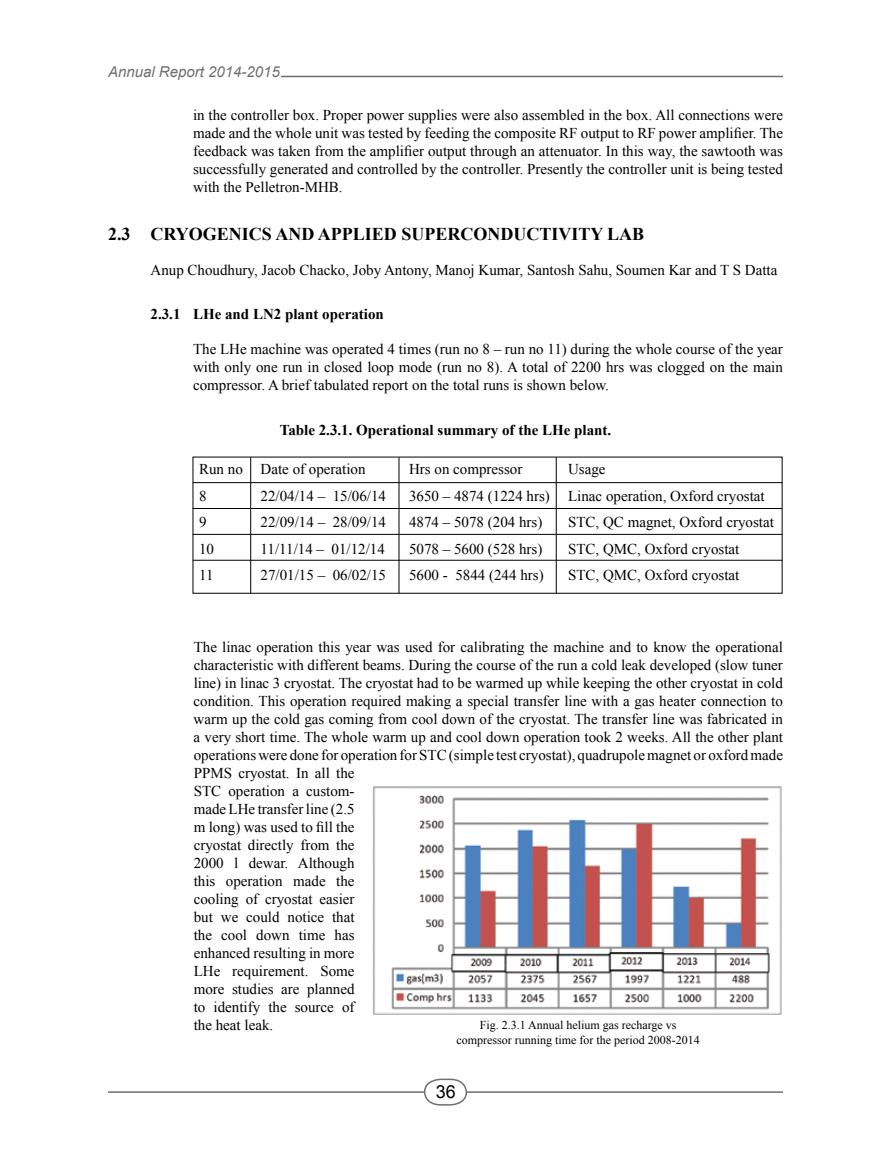
<style>
.page{position:relative;width:891px;height:1161px;background:#fff}
.page>*{position:absolute;margin:0;border:0;box-sizing:border-box;transform-origin:0 0}
.t1{font:700 18px "Times New Roman";color:#000}
.t2{font:18px "Arial";color:#000}
.t3{font:15px/18px "Times New Roman";color:#000;text-align:justify}
.t4{font:700 15px "Times New Roman";color:#000}
.t5{font:italic 15px "Arial";color:#6d6f71}
.t6{font:12px/14.4px "Times New Roman";color:#000;text-align:center}
</style>
<div class="page">
<hr style="left:281px;top:76px;width:502px;height:1px;background:#6d6f71">
<hr style="left:108px;top:1091px;width:675px;height:2px;background:#6d6f71">
<svg style="left:423px;top:1078px;width:45px;height:28px"></svg>
<hr style="left:250px;top:457px;width:1px;height:136px;background:#000">
<hr style="left:399px;top:457px;width:1px;height:136px;background:#000">
<hr style="left:556px;top:457px;width:1px;height:136px;background:#000">
<hr style="left:193px;top:482px;width:589px;height:1px;background:#000">
<hr style="left:193px;top:508px;width:589px;height:1px;background:#000">
<hr style="left:193px;top:534px;width:589px;height:1px;background:#000">
<hr style="left:193px;top:560px;width:589px;height:1px;background:#000">
<img style="left:373px;top:786px;width:409px;height:229px">
<p class="t5" style="left:108px;top:62px;width:173px">Annual Report 2014-2015</p>
<p class="t3" style="left:193px;top:105px;width:591px">in the controller box. Proper power supplies were also assembled in the box. All connections were made and the whole unit was tested by feeding the composite RF output to RF power amplifier. The feedback was taken from the amplifier output through an attenuator. In this way, the sawtooth was successfully generated and controlled by the controller. Presently the controller unit is being tested with the Pelletron-MHB.</p>
<p class="t1" style="left:108px;top:221px;width:538px">2.3 CRYOGENICS AND APPLIED SUPERCONDUCTIVITY LAB</p>
<p class="t3" style="left:151px;top:260px;width:628px">Anup Choudhury, Jacob Chacko, Joby Antony, Manoj Kumar, Santosh Sahu, Soumen Kar and T S Datta</p>
<p class="t4" style="left:151px;top:304px;width:235px">2.3.1 LHe and LN2 plant operation</p>
<p class="t3" style="left:193px;top:340px;width:591px">The LHe machine was operated 4 times (run no 8 – run no 11) during the whole course of the year with only one run in closed loop mode (run no 8). A total of 2200 hrs was clogged on the main compressor. A brief tabulated report on the total runs is shown below.</p>
<p class="t4" style="left:280px;top:419px;width:333px">Table 2.3.1. Operational summary of the LHe plant.</p>
<p class="t3" style="left:199px;top:460px;width:168px">Run no Date of operation</p>
<p class="t3" style="left:409px;top:460px;width:115px">Hrs on compressor</p>
<p class="t3" style="left:568px;top:460px;width:39px">Usage</p>
<p class="t3" style="left:199px;top:486px;width:9px">8</p>
<p class="t3" style="left:261px;top:486px;width:127px">22/04/14 – 15/06/14</p>
<p class="t3" style="left:409px;top:486px;width:357px">3650 – 4874 (1224 hrs) Linac operation, Oxford cryostat</p>
<p class="t3" style="left:199px;top:513px;width:9px">9</p>
<p class="t3" style="left:261px;top:513px;width:127px">22/09/14 – 28/09/14</p>
<p class="t3" style="left:409px;top:513px;width:135px">4874 – 5078 (204 hrs)</p>
<p class="t3" style="left:568px;top:513px;width:207px">STC, QC magnet, Oxford cryostat</p>
<p class="t3" style="left:199px;top:539px;width:16px">10</p>
<p class="t3" style="left:261px;top:539px;width:126px">11/11/14 – 01/12/14</p>
<p class="t3" style="left:409px;top:539px;width:135px">5078 – 5600 (528 hrs)</p>
<p class="t3" style="left:568px;top:539px;width:173px">STC, QMC, Oxford cryostat</p>
<p class="t3" style="left:199px;top:566px;width:16px">11</p>
<p class="t3" style="left:261px;top:566px;width:127px">27/01/15 – 06/02/15</p>
<p class="t3" style="left:409px;top:566px;width:136px">5600 - 5844 (244 hrs)</p>
<p class="t3" style="left:568px;top:566px;width:173px">STC, QMC, Oxford cryostat</p>
<p class="t3" style="left:194px;top:637px;width:591px;text-align:left">The linac operation this year was used for calibrating the machine and to know the operational characteristic with different beams. During the course of the run a cold leak developed (slow tuner line) in linac 3 cryostat. The cryostat had to be warmed up while keeping the other cryostat in cold condition. This operation required making a special transfer line with a gas heater connection to warm up the cold gas coming from cool down of the cryostat. The transfer line was fabricated in a very short time. The whole warm up and cool down operation took 2 weeks. All the other plant operations were done for operation for STC(simple test cryostat), quadrupolemagnet or oxfordmade PPMS cryostat. In all the<br>STC operation a custom-<br>made LHe transfer line (2.5<br>m long) was used to fill the<br>cryostat directly from the<br>2000 l dewar. Although<br>this operation made the<br>cooling of cryostat easier<br>but we could notice that<br>the cool down time has<br>enhanced resulting in more<br>LHe requirement. Some<br>more studies are planned<br>to identify the source of<br>the heat leak.</p>
<p class="t6" style="left:456px;top:1018px;width:245px">Fig. 2.3.1 Annual helium gas recharge vs compressor running time for the period 2008-2014</p>
<p class="t2" style="left:436px;top:1080px;width:22px">36</p>
</div>
